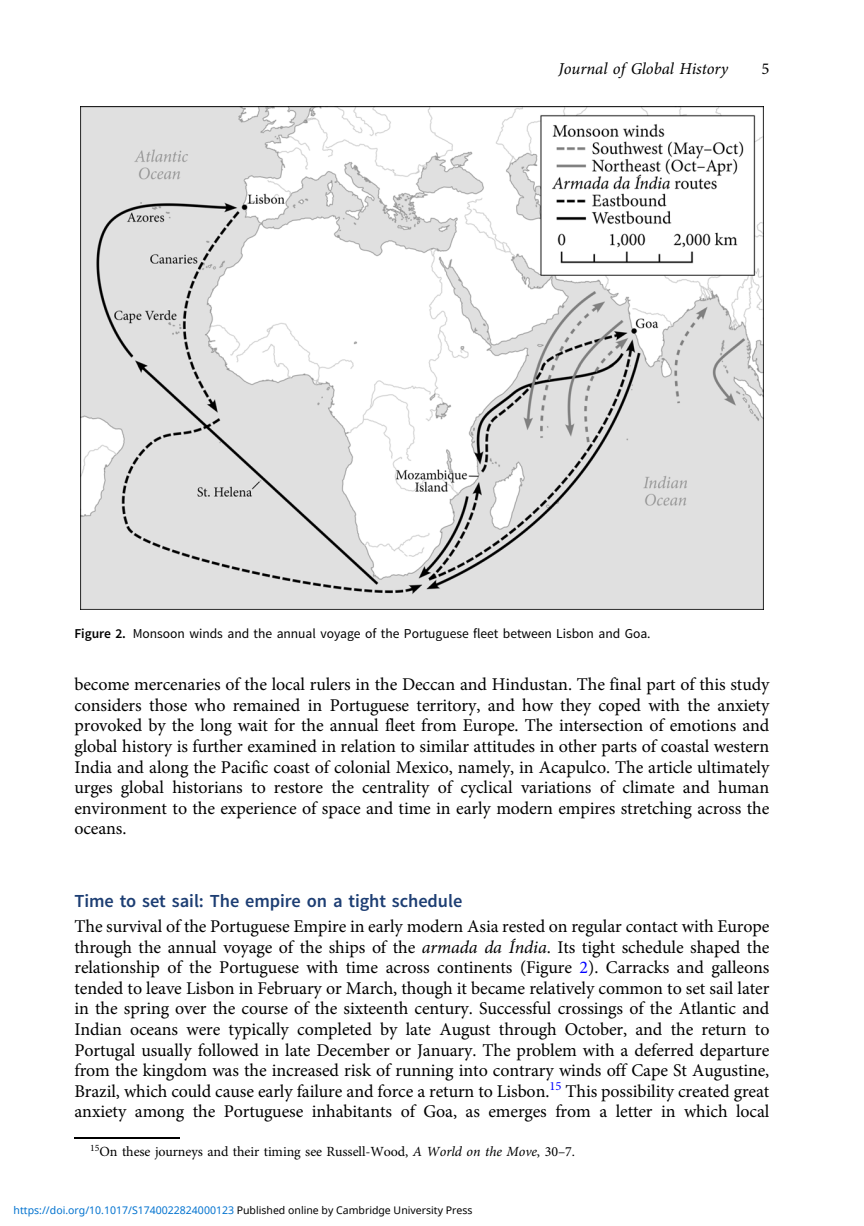
<style>
.page{position:relative;width:864px;height:1226px;background:#fff}
.page>*{position:absolute;margin:0;border:0;box-sizing:border-box;transform-origin:0 0}
.t1{font:18.38px "Adv OT031 da 8 bf";color:#1d3e73}
.t2{font:18.03px/20.7px "Adv OT1 ef 757 c 0";color:#000;text-align:justify}
.t3{font:16.62px "Adv OT7 d 6 df 7 ab.I";color:#000}
.t4{font:16.62px "Adv OT1 ef 757 c 0";color:#000}
.t5{font:14px "Adv OT1 ef 757 c 0";color:#000}
.t6{font:13.47px "Adv OT0 e 40 dc 65";color:#000}
.t7{font:10.5px "Noto Sans";color:#0172cf}
.s1{font-family:"Adv OT031 da 8 bf"}
.s2{font-family:"Adv OT7 d 6 df 7 ab.I"}
.s3{color:#00f}
.s4{font-style:inherit}
.s5{color:#000}
</style>
<div class="page">
<img style="left:80px;top:106px;width:683px;height:503px">
<hr style="left:74px;top:1136px;width:105px;height:2px;background:#000">
<p class="t3" style="left:558px;top:63px;width:171px">Journal of Global History</p>
<p class="t4" style="left:761px;top:63px;width:9px">5</p>
<p class="t6" style="left:74px;top:628px;width:577px"><span class="s1">Figure 2.</span> Monsoon winds and the annual voyage of the Portuguese fleet between Lisbon and Goa.</p>
<p class="t2" style="left:74px;top:675px;width:696px">become mercenaries of the local rulers in the Deccan and Hindustan. The final part of this study considers those who remained in Portuguese territory, and how they coped with the anxiety provoked by the long wait for the annual fleet from Europe. The intersection of emotions and global history is further examined in relation to similar attitudes in other parts of coastal western India and along the Pacific coast of colonial Mexico, namely, in Acapulco. The article ultimately urges global historians to restore the centrality of cyclical variations of climate and human environment to the experience of space and time in early modern empires stretching across the oceans.</p>
<p class="t1" style="left:74px;top:894px;width:389px">Time to set sail: The empire on a tight schedule</p>
<p class="t2" style="left:74px;top:917px;width:696px">The survival of the Portuguese Empire in early modern Asia rested on regular contact with Europe through the annual voyage of the ships of the <span class="s2">armada da Índia</span>. Its tight schedule shaped the relationship of the Portuguese with time across continents (Figure <span class="s3">2</span>). Carracks and galleons tended to leave Lisbon in February or March, though it became relatively common to set sail later in the spring over the course of the sixteenth century. Successful crossings of the Atlantic and Indian oceans were typically completed by late August through October, and the return to Portugal usually followed in late December or January. The problem with a deferred departure from the kingdom was the increased risk of running into contrary winds off Cape St Augustine, Brazil, which could cause early failure and force a return to Lisbon.<sup>15</sup> This possibility created great anxiety among the Portuguese inhabitants of Goa, as emerges from a letter in which local</p>
<p class="t5" style="left:90px;top:1145px;width:486px"><sup>15</sup>On these journeys and their timing see Russell-Wood, <span class="s2">A World on the Move</span>, 30<span class="s4">–</span>7.</p>
<p class="t7" style="left:14px;top:1202px;width:460px">https://doi.org/10.1017/S1740022824000123 <span class="s5">Published online by Cambridge University Press</span></p>
</div>
